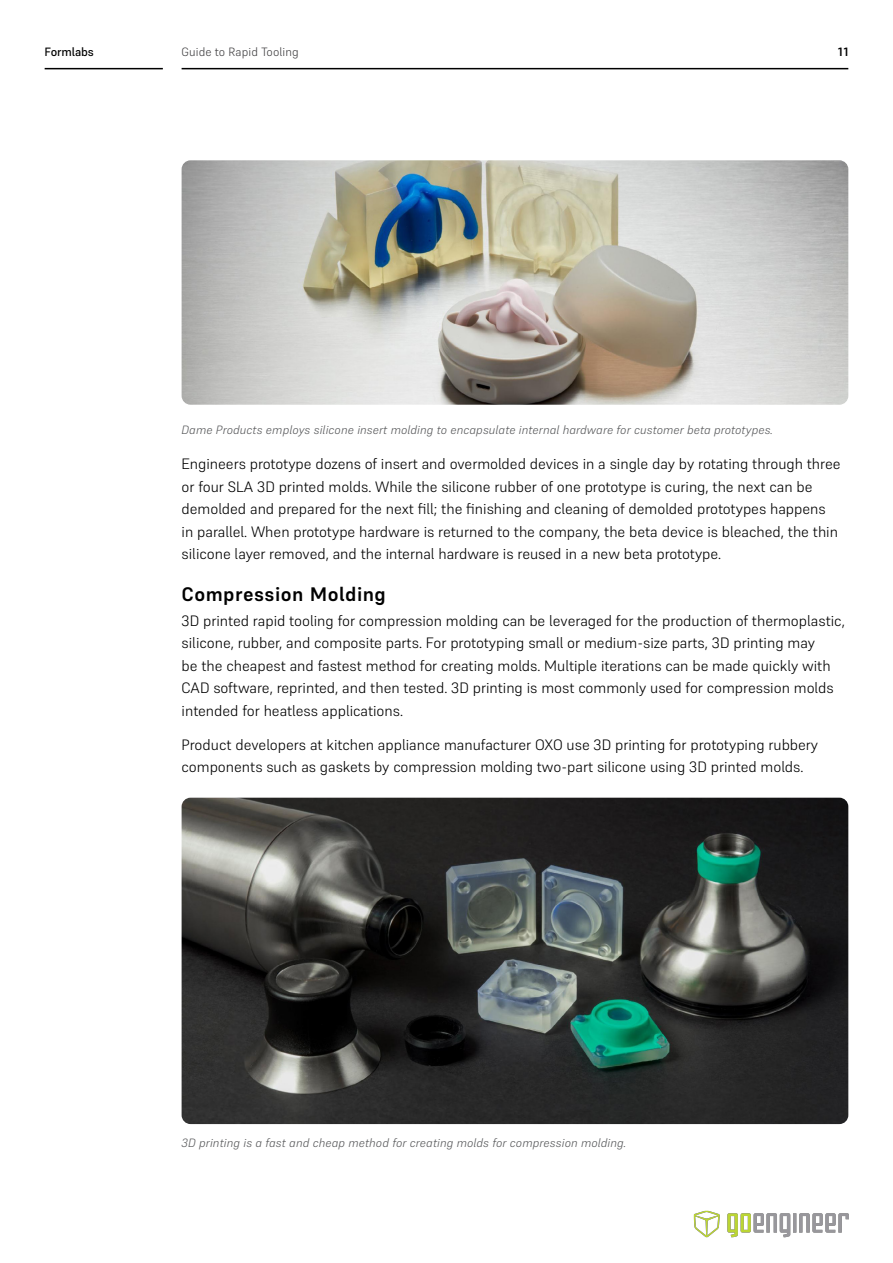
<style>
.page{position:relative;width:893px;height:1263px;background:#fff}
.page>*{position:absolute;margin:0;border:0;box-sizing:border-box;transform-origin:0 0}
.t1{font:700 19.5px "Supreme";letter-spacing:.025em;color:#000}
.t2{font:300 15px/22.5px "Supreme";color:#000}
.t3{font:italic 300 12px "Supreme";letter-spacing:.01em;color:#58595b}
.t4{font:300 12px "Supreme";letter-spacing:.01em;color:#414042}
.t5{font:500 12px "Supreme";letter-spacing:-.01em;color:#000}
.t6{font:700 12px "Supreme";color:#000}
</style>
<div class="page">
<hr style="left:182px;top:68px;width:666px;height:1px;background:#000">
<hr style="left:45px;top:68px;width:118px;height:1px;background:#000">
<img style="left:182px;top:160px;width:666px;height:245px">
<img style="left:182px;top:798px;width:666px;height:326px">
<img style="left:694px;top:1211px;width:154px;height:27px">
<p class="t5" style="left:45px;top:45px;width:51px">Formlabs</p>
<p class="t4" style="left:182px;top:45px;width:119px">Guide to Rapid Tooling</p>
<p class="t6" style="left:838px;top:45px;width:12px">11</p>
<p class="t3" style="left:182px;top:423px;width:593px">Dame Products employs silicone insert molding to encapsulate internal hardware for customer beta prototypes.</p>
<p class="t2" style="left:182px;top:453px;width:660px">Engineers prototype dozens of insert and overmolded devices in a single day by rotating through three or four SLA 3D printed molds. While the silicone rubber of one prototype is curing, the next can be demolded and prepared for the next fill; the finishing and cleaning of demolded prototypes happens in parallel. When prototype hardware is returned to the company, the beta device is bleached, the thin silicone layer removed, and the internal hardware is reused in a new beta prototype.</p>
<h1 class="t1" style="left:182px;top:582px;width:206px">Compression Molding</h1>
<p class="t2" style="left:182px;top:609px;width:665px">3D printed rapid tooling for compression molding can be leveraged for the production of thermoplastic, silicone, rubber, and composite parts. For prototyping small or medium-size parts, 3D printing may<br>be the cheapest and fastest method for creating molds. Multiple iterations can be made quickly with CAD software, reprinted, and then tested. 3D printing is most commonly used for compression molds intended for heatless applications.</p>
<p class="t2" style="left:182px;top:733px;width:638px">Product developers at kitchen appliance manufacturer OXO use 3D printing for prototyping rubbery components such as gaskets by compression molding two-part silicone using 3D printed molds.</p>
<p class="t3" style="left:182px;top:1135px;width:446px">3D printing is a fast and cheap method for creating molds for compression molding.</p>
</div>
